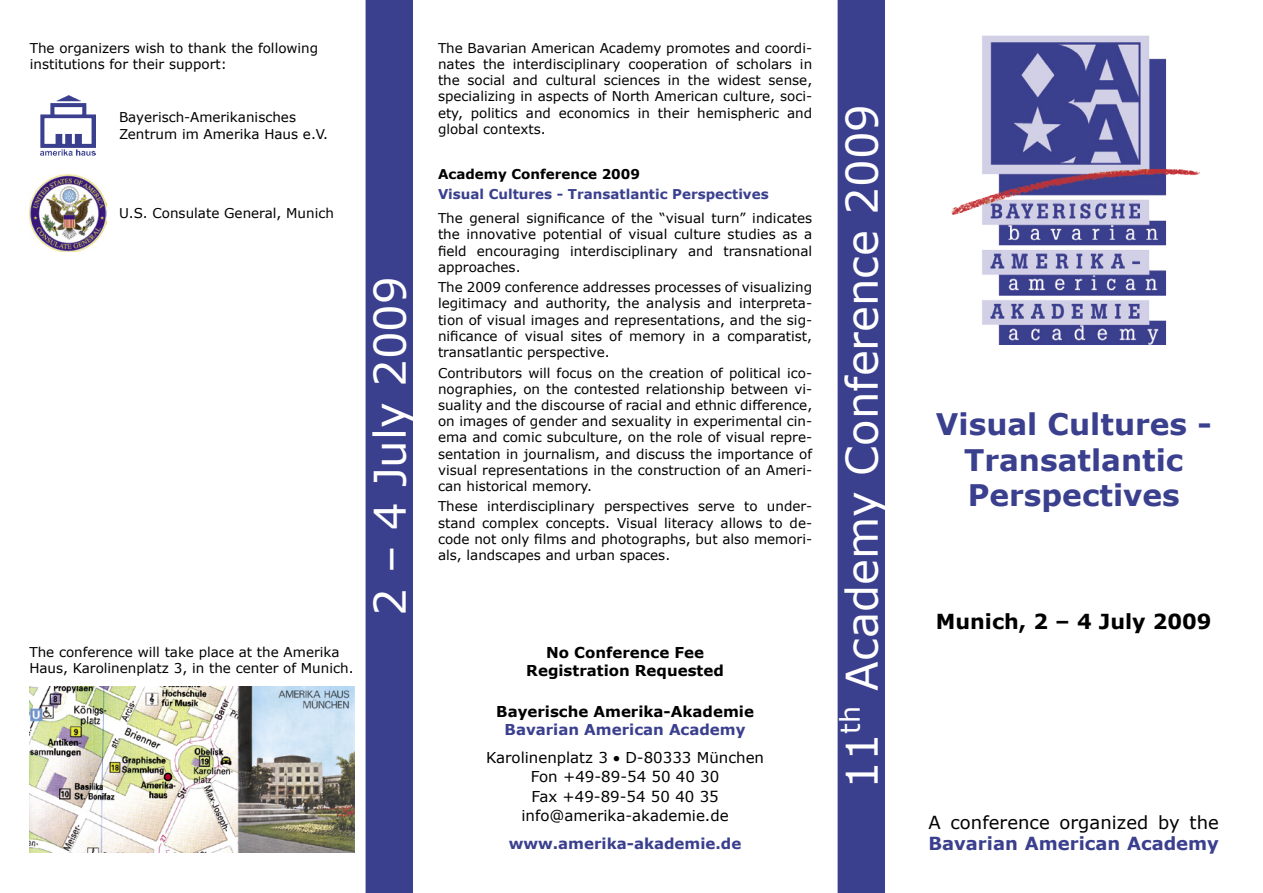
<style>
.page{position:relative;width:1263px;height:893px;background:#fff}
.page>*{position:absolute;margin:0;border:0;box-sizing:border-box;transform-origin:0 0}
.t1{font:43.5px "Verdana";color:#fff}
.t2{font:700 29.7px "Verdana";color:#3a3f8e}
.t3{font:700 20.7px "Verdana";color:#000}
.t4{font:18px/21.6px "Verdana";letter-spacing:.005em;color:#000}
.t5{font:15px "Verdana";color:#000}
.t6{font:700 15px/18px "Verdana";color:#000;text-align:center}
.t7{font:700 15px "Verdana";color:#3a3f8e}
.t8{font:13.5px/16.2px "Verdana";color:#000;text-align:justify}
.t9{font:700 13.5px "Verdana";color:#3a3f8e}
.t10{font:700 13.5px "Verdana";color:#000}
.s1{color:#3a3f8e}
.s2{font-weight:700;color:#3a3f8e}
</style>
<div class="page">
<div style="left:366px;top:0;width:46px;height:893px;background:#3a3f8e"></div>
<img style="left:30px;top:686px;width:325px;height:166px">
<img style="left:41px;top:96px;width:54px;height:59px">
<div style="left:838px;top:0;width:46px;height:893px;background:#3a3f8e"></div>
<img style="left:951px;top:35px;width:248px;height:309px">
<img style="left:30px;top:174px;width:76px;height:77px">
<div style="left:164px;top:773px;width:8px;height:7px;background:#be0027;border-radius:50%"></div>
<div style="left:164px;top:773px;width:8px;height:8px;border:2px solid #000;border-radius:50%"></div>
<p class="t8" style="left:30px;top:39px;width:290px">The organizers wish to thank the following</p>
<p class="t8" style="left:30px;top:56px;width:199px">institutions for their support:</p>
<p class="t8" style="left:119px;top:109px;width:210px">Bayerisch-Amerikanisches<br>Zentrum im Amerika Haus e.V.</p>
<p class="t8" style="left:119px;top:204px;width:216px">U.S. Consulate General, Munich</p>
<p class="t8" style="left:29px;top:643px;width:326px">The conference will take place at the Amerika<br>Haus, Karolinenplatz 3, in the center of Munich.</p>
<p class="t1" style="left:362px;top:616px;width:341px;rotate:-90deg">2 – 4 July 2009</p>
<p class="t8" style="left:438px;top:39px;width:376px">The Bavarian American Academy promotes and coordi&shy;nates the interdisciplinary cooperation of scholars in the social and cultural sciences in the widest sense, specializing in aspects of North American culture, soci&shy;ety, politics and economics in their hemispheric and global contexts.</p>
<p class="t10" style="left:438px;top:165px;width:204px">Academy Conference 2009</p>
<p class="t9" style="left:438px;top:185px;width:332px">Visual Cultures - Transatlantic Perspectives</p>
<p class="t8" style="left:438px;top:210px;width:376px">The general significance of the “visual turn” indicates the innovative potential of visual culture studies as a field encouraging interdisciplinary and transnational approaches.</p>
<p class="t8" style="left:438px;top:279px;width:376px">The 2009 conference addresses processes of visualizing legitimacy and authority, the analysis and interpreta&shy;tion of visual images and representations, and the sig&shy;nificance of visual sites of memory in a comparatist, transatlantic perspective.</p>
<p class="t8" style="left:438px;top:364px;width:376px">Contributors will focus on the creation of political ico&shy;nographies, on the contested relationship between vi&shy;suality and the discourse of racial and ethnic difference, on images of gender and sexuality in experimental cin&shy;ema and comic subculture, on the role of visual repre&shy;sentation in journalism, and discuss the importance of visual representations in the construction of an Ameri&shy;can historical memory.</p>
<p class="t8" style="left:438px;top:498px;width:376px">These interdisciplinary perspectives serve to under&shy;stand complex concepts. Visual literacy allows to de&shy;code not only films and photographs, but also memori&shy;als, landscapes and urban spaces.</p>
<p class="t6" style="left:526px;top:643px;width:199px">No Conference Fee<br>Registration Requested</p>
<p class="t6" style="left:496px;top:702px;width:259px">Bayerische Amerika-Akademie<br><span class="s1">Bavarian American Academy</span></p>
<p class="t5" style="left:486px;top:747px;width:279px">Karolinenplatz 3 • D-80333 München</p>
<p class="t5" style="left:531px;top:767px;width:190px">Fon +49-89-54 50 40 30</p>
<p class="t5" style="left:531px;top:786px;width:189px">Fax +49-89-54 50 40 35</p>
<p class="t5" style="left:521px;top:806px;width:209px">info@amerika-akademie.de</p>
<p class="t7" style="left:509px;top:834px;width:234px">www.amerika-akademie.de</p>
<p class="t1" style="left:834px;top:789px;width:686px;rotate:-90deg">11<sup>th</sup> Academy Conference 2009</p>
<p class="t2" style="left:936px;top:405px;width:277px">Visual Cultures -</p>
<p class="t2" style="left:964px;top:441px;width:221px">Transatlantic</p>
<p class="t2" style="left:968px;top:477px;width:214px">Perspectives</p>
<p class="t3" style="left:936px;top:608px;width:277px">Munich, 2 – 4 July 2009</p>
<p class="t4" style="left:928px;top:811px;width:292px">A conference organized by the<br><span class="s2">Bavarian American Academy</span></p>
</div>
